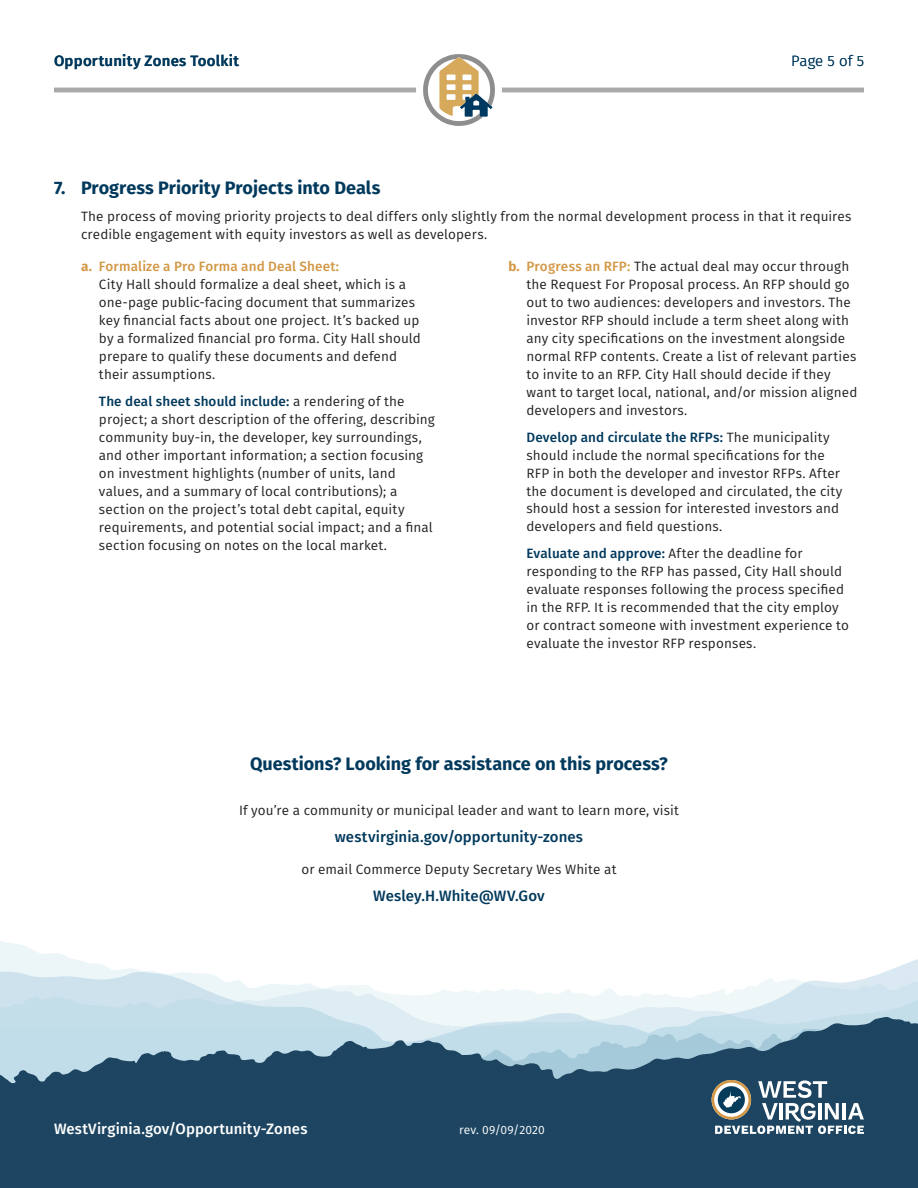
<style>
.page{position:relative;width:918px;height:1188px;background:#fff}
.page>*{position:absolute;margin:0;border:0;box-sizing:border-box;transform-origin:0 0}
.t1{font:700 18px "Fira Sans";color:#00395c}
.t2{font:500 15px "Fira Sans";letter-spacing:.01em;color:#00395c}
.t3{font:500 15px "Fira Sans";letter-spacing:.005em;color:#fff}
.t4{font:300 15px "Fira Sans";letter-spacing:.005em;color:#00395c}
.t5{font:13.5px/18px "Fira Sans";letter-spacing:.01em;color:#231f20}
.t6{font:12px "Fira Sans";letter-spacing:.015em;color:#fff}
.s1{font-weight:700;color:#d39846}
.s2{font-weight:500;color:#d39846}
.s3{font-weight:500;color:#00395c}
</style>
<div class="page">
<svg style="left:0;top:956px;width:918px;height:60px"></svg>
<svg style="left:0;top:1016px;width:918px;height:172px;background:#436880"></svg>
<hr style="left:54px;top:88px;width:810px;height:4px;background:#aba9a9">
<svg style="left:712px;top:1080px;width:152px;height:54px"></svg>
<div style="left:416px;top:47px;width:86px;height:86px;background:#fff;border-radius:50%"></div>
<svg style="left:423px;top:54px;width:72px;height:72px"></svg>
<p class="t2" style="left:54px;top:48px;width:186px">Opportunity Zones Toolkit</p>
<p class="t4" style="left:791px;top:50px;width:74px">Page 5 of 5</p>
<h1 class="t1" style="left:54px;top:173px;width:328px">7. Progress Priority Projects into Deals</h1>
<p class="t5" style="left:81px;top:207px;width:772px">The process of moving priority projects to deal differs only slightly from the normal development process in that it requires credible engagement with equity investors as well as developers.</p>
<p class="t5" style="left:99px;top:257px;width:323px;text-indent:-18px"><span class="s1">a.</span> <span class="s2">Formalize a Pro Forma and Deal Sheet:<br></span>City Hall should formalize a deal sheet, which is a one-page public-facing document that summarizes key financial facts about one project. It’s backed up by a formalized financial pro forma. City Hall should prepare to qualify these documents and defend their assumptions.</p>
<p class="t5" style="left:99px;top:392px;width:337px"><span class="s3">The deal sheet should include:</span> a rendering of the project; a short description of the offering, describing community buy-in, the developer, key surroundings, and other important information; a section focusing on investment highlights (number of units, land values, and a summary of local contributions); a section on the project’s total debt capital, equity requirements, and potential social impact; and a final section focusing on notes on the local market.</p>
<p class="t5" style="left:526px;top:257px;width:332px;text-indent:-18px"><span class="s1">b.</span> <span class="s2">Progress an RFP:</span> The actual deal may occur through the Request For Proposal process. An RFP should go out to two audiences: developers and investors. The investor RFP should include a term sheet along with any city specifications on the investment alongside normal RFP contents. Create a list of relevant parties to invite to an RFP. City Hall should decide if they want to target local, national, and/or mission aligned developers and investors.</p>
<p class="t5" style="left:526px;top:428px;width:318px"><span class="s3">Develop and circulate the RFPs:</span> The municipality should include the normal specifications for the RFP in both the developer and investor RFPs. After the document is developed and circulated, the city should host a session for interested investors and developers and field questions.</p>
<p class="t5" style="left:526px;top:544px;width:324px"><span class="s3">Evaluate and approve:</span> After the deadline for responding to the RFP has passed, City Hall should evaluate responses following the process specified in the RFP. It is recommended that the city employ or contract someone with investment experience to evaluate the investor RFP responses.</p>
<h1 class="t1" style="left:250px;top:749px;width:419px">Questions? Looking for assistance on this process?</h1>
<p class="t5" style="left:239px;top:801px;width:441px">If you’re a community or municipal leader and want to learn more, visit</p>
<p class="t2" style="left:335px;top:825px;width:250px">westvirginia.gov/opportunity-zones</p>
<p class="t5" style="left:301px;top:860px;width:317px">or email Commerce Deputy Secretary Wes White at</p>
<p class="t2" style="left:373px;top:883px;width:173px">Wesley.H.White@WV.Gov</p>
<p class="t3" style="left:54px;top:1116px;width:255px">WestVirginia.gov/Opportunity-Zones</p>
<p class="t6" style="left:459px;top:1121px;width:87px">rev. 09/09/2020</p>
</div>
